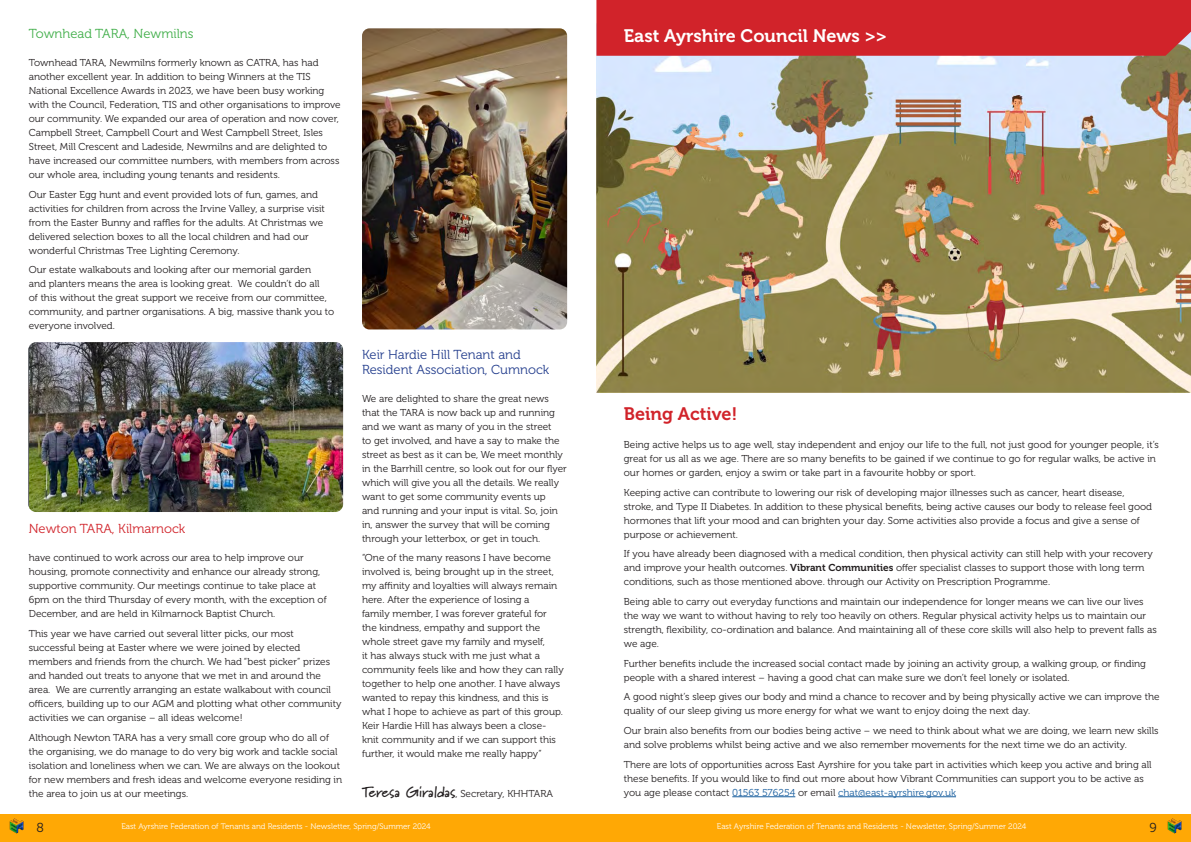
<style>
.page{position:relative;width:1191px;height:842px;background:#fff}
.page>*{position:absolute;margin:0;border:0;box-sizing:border-box;transform-origin:0 0}
.t1{font:18px "Museo 700";color:#fff}
.t2{font:18px "Museo 700";color:#d1232a}
.t3{font:13px/14.4px "Museo 300";color:#253f8e}
.t4{font:13px "Museo 300";color:#40ae49}
.t5{font:13px "Museo 300";color:#d1232a}
.t6{font:13px "Museo 300";color:#231f20}
.t7{font:10px/14px "Museo 300";color:#231f20}
.t8{font:8px "Museo 300";color:#fff}
.s1{font-family:"Marydale";font-weight:700;font-size:15px}
.s2{font-family:"Museo 700"}
.s3{color:#175d9e}
</style>
<div class="page">
<div style="left:0;top:814px;width:1191px;height:28px;background:#ffa805"></div>
<img style="left:9px;top:818px;width:15px;height:15px">
<img style="left:1167px;top:818px;width:14px;height:15px">
<img style="left:596px;top:56px;width:595px;height:336px">
<div style="left:596px;top:0;width:595px;height:56px;background:#d1232a"></div>
<img style="left:28px;top:342px;width:315px;height:170px">
<img style="left:362px;top:28px;width:205px;height:301px">
<hr style="left:732px;top:796px;width:63px;height:1px;background:#175d9e">
<hr style="left:838px;top:796px;width:118px;height:1px;background:#175d9e">
<p class="t4" style="left:29px;top:27px;width:166px">Townhead TARA, Newmilns</p>
<p class="t7" style="left:29px;top:56px;width:313px">Townhead TARA, Newmilns formerly known as CATRA, has had another excellent year. In addition to being Winners at the TIS National Excellence Awards in 2023, we have been busy working with the Council, Federation, TIS and other organisations to improve our community. We expanded our area of operation and now cover, Campbell Street, Campbell Court and West Campbell Street, Isles Street, Mill Crescent and Ladeside, Newmilns and are delighted to have increased our committee numbers, with members from across our whole area, including young tenants and residents.</p>
<p class="t7" style="left:29px;top:188px;width:298px">Our Easter Egg hunt and event provided lots of fun, games, and activities for children from across the Irvine Valley, a surprise visit from the Easter Bunny and raffles for the adults. At Christmas we delivered selection boxes to all the local children and had our wonderful Christmas Tree Lighting Ceremony.</p>
<p class="t7" style="left:29px;top:263px;width:307px">Our estate walkabouts and looking after our memorial garden<br>and planters means the area is looking great. We couldn’t do all<br>of this without the great support we receive from our committee, community, and partner organisations. A big, massive thank you to everyone involved.</p>
<p class="t5" style="left:29px;top:522px;width:158px">Newton TARA, Kilmarnock</p>
<p class="t7" style="left:29px;top:551px;width:299px">have continued to work across our area to help improve our housing, promote connectivity and enhance our already strong, supportive community. Our meetings continue to take place at 6pm on the third Thursday of every month, with the exception of December, and are held in Kilmarnock Baptist Church.</p>
<p class="t7" style="left:29px;top:627px;width:314px">This year we have carried out several litter picks, our most successful being at Easter where we were joined by elected members and friends from the church. We had “best picker” prizes and handed out treats to anyone that we met in and around the area. We are currently arranging an estate walkabout with council officers, building up to our AGM and plotting what other community activities we can organise – all ideas welcome!</p>
<p class="t7" style="left:29px;top:730px;width:315px">Although Newton TARA has a very small core group who do all of the organising, we do manage to do very big work and tackle social isolation and loneliness when we can. We are always on the lookout for new members and fresh ideas and welcome everyone residing in the area to join us at our meetings.</p>
<p class="t3" style="left:362px;top:348px;width:189px">Keir Hardie Hill Tenant and<br>Resident Association, Cumnock</p>
<p class="t7" style="left:362px;top:391px;width:206px">We are delighted to share the great news that the TARA is now back up and running and we want as many of you in the street<br>to get involved, and have a say to make the street as best as it can be, We meet monthly in the Barrhill centre, so look out for our flyer which will give you all the details. We really want to get some community events up<br>and running and your input is vital. So, join in, answer the survey that will be coming through your letterbox, or get in touch.</p>
<p class="t7" style="left:362px;top:551px;width:203px">“One of the many reasons I have become involved is, being brought up in the street, my affinity and loyalties will always remain here. After the experience of losing a<br>family member, I was forever grateful for the kindness, empathy and support the whole street gave my family and myself,<br>it has always stuck with me just what a community feels like and how they can rally together to help one another. I have always wanted to repay this kindness, and this is what I hope to achieve as part of this group.<br>Keir Hardie Hill has always been a close&shy;knit community and if we can support this further, it would make me really happy”</p>
<p class="t7" style="left:362px;top:786px;width:192px"><span class="s1">Teresa Giraldas</span>, Secretary, KHHTARA</p>
<p class="t1" style="left:624px;top:26px;width:265px">East Ayrshire Council News &gt;&gt;</p>
<p class="t2" style="left:624px;top:404px;width:115px">Being Active!</p>
<p class="t7" style="left:624px;top:438px;width:536px">Being active helps us to age well, stay independent and enjoy our life to the full, not just good for younger people, it’s great for us all as we age. There are so many benefits to be gained if we continue to go for regular walks, be active in our homes or garden, enjoy a swim or take part in a favourite hobby or sport.</p>
<p class="t7" style="left:624px;top:485px;width:530px">Keeping active can contribute to lowering our risk of developing major illnesses such as cancer, heart disease, stroke, and Type II Diabetes. In addition to these physical benefits, being active causes our body to release feel good hormones that lift your mood and can brighten your day. Some activities also provide a focus and give a sense of purpose or achievement.</p>
<p class="t7" style="left:624px;top:547px;width:530px">If you have already been diagnosed with a medical condition, then physical activity can still help with your recovery and improve your health outcomes. <span class="s2">Vibrant Communities</span> offer specialist classes to support those with long term conditions, such as those mentioned above. through our Activity on Prescription Programme.</p>
<p class="t7" style="left:624px;top:595px;width:534px">Being able to carry out everyday functions and maintain our independence for longer means we can live our lives the way we want to without having to rely too heavily on others. Regular physical activity helps us to maintain our strength, flexibility, co-ordination and balance. And maintaining all of these core skills will also help to prevent falls as we age.</p>
<p class="t7" style="left:624px;top:656px;width:524px">Further benefits include the increased social contact made by joining an activity group, a walking group, or finding people with a shared interest – having a good chat can make sure we don’t feel lonely or isolated.</p>
<p class="t7" style="left:624px;top:690px;width:537px">A good night’s sleep gives our body and mind a chance to recover and by being physically active we can improve the quality of our sleep giving us more energy for what we want to enjoy doing the next day.</p>
<p class="t7" style="left:624px;top:724px;width:536px">Our brain also benefits from our bodies being active – we need to think about what we are doing, we learn new skills and solve problems whilst being active and we also remember movements for the next time we do an activity.</p>
<p class="t7" style="left:624px;top:757px;width:529px">There are lots of opportunities across East Ayrshire for you take part in activities which keep you active and bring all these benefits. If you would like to find out more about how Vibrant Communities can support you to be active as you age please contact <span class="s3">01563 576254</span> or email <span class="s3">chat@east-ayrshire.gov.uk</span></p>
<h2 class="t6" style="left:36px;top:820px;width:9px">8</h2>
<p class="t8" style="left:121px;top:822px;width:311px">East Ayrshire Federation of Tenants and Residents - Newsletter, Spring/Summer 2024</p>
<p class="t8" style="left:717px;top:822px;width:311px">East Ayrshire Federation of Tenants and Residents - Newsletter, Spring/Summer 2024</p>
<h2 class="t6" style="left:1149px;top:820px;width:9px">9</h2>
</div>
